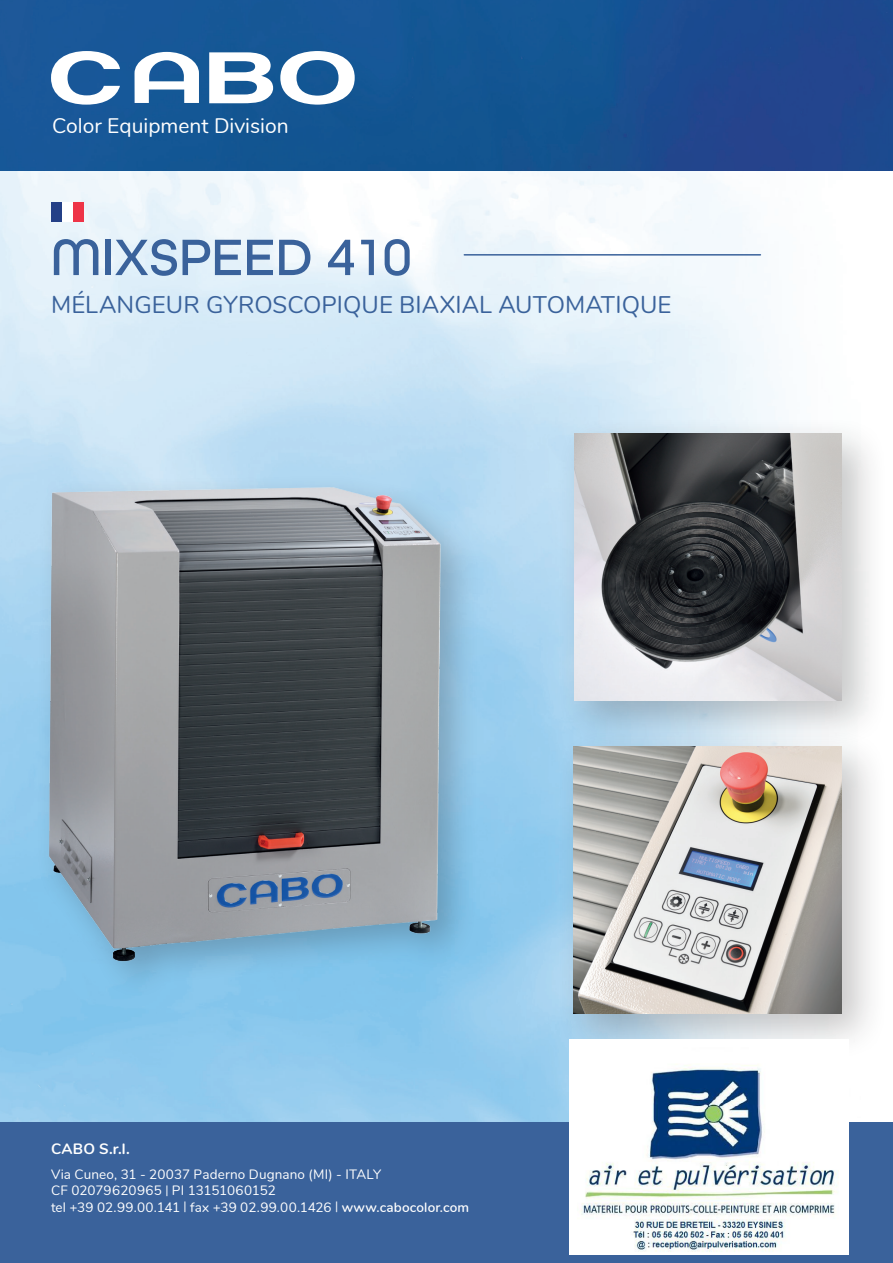
<style>
.page{position:relative;width:893px;height:1263px;background:#fff}
.page>*{position:absolute;margin:0;border:0;box-sizing:border-box;transform-origin:0 0}
.t1{font:500 54px "All Round Gothic";color:#3a629b}
.t2{font:24px "Nunito";letter-spacing:.005em;color:#3a629b}
.t3{font:21px "Nunito";color:#fff}
.t4{font:700 15px "Nunito";color:#fff}
.t5{font:13.5px/16.5px "Nunito";letter-spacing:.01em;color:#fff}
.s1{font-size:12px}
.s2{font-weight:600}
</style>
<div class="page">
<img style="left:0;top:170px;width:893px;height:952px">
<img style="left:0;top:0;width:893px;height:170px">
<div style="left:0;top:1122px;width:893px;height:141px;background:#3a629b"></div>
<svg style="left:51px;top:51px;width:69px;height:54px"></svg>
<svg style="left:209px;top:52px;width:64px;height:51px"></svg>
<svg style="left:280px;top:51px;width:75px;height:54px"></svg>
<svg style="left:135px;top:52px;width:64px;height:51px"></svg>
<hr style="left:464px;top:254px;width:296px;height:2px;background:#3a629b">
<img style="left:0;top:432px;width:517px;height:567px">
<div style="left:556px;top:728px;width:333px;height:333px;background:#231f20;opacity:.25"></div>
<img style="left:574px;top:749px;width:268px;height:265px">
<div style="left:556px;top:415px;width:333px;height:334px;background:#231f20;opacity:.25"></div>
<img style="left:574px;top:433px;width:268px;height:268px">
<div style="left:51px;top:202px;width:11px;height:19px;background:#244087"></div>
<div style="left:62px;top:202px;width:11px;height:19px;background:#fff"></div>
<div style="left:73px;top:202px;width:11px;height:19px;background:#ee3447"></div>
<img style="left:569px;top:1039px;width:279px;height:215px">
<h3 class="t3" style="left:52px;top:111px;width:238px">Color Equipment Division</h3>
<h1 class="t1" style="left:51px;top:225px;width:362px">MIXSPEED 410</h1>
<h2 class="t2" style="left:51px;top:287px;width:622px">MÉLANGEUR GYROSCOPIQUE BIAXIAL AUTOMATIQUE</h2>
<p class="t4" style="left:51px;top:1138px;width:80px">CABO S.r.l.</p>
<p class="t5" style="left:51px;top:1165px;width:420px">Via Cuneo, 31 - 20037 Paderno Dugnano (MI) - ITALY<br>CF 02079620965 <span class="s1">|</span> PI 13151060152<br>tel +39 02.99.00.141 <span class="s1">|</span> fax +39 02.99.00.1426 <span class="s1">|</span> <span class="s2">www.cabocolor.com</span></p>
</div>
